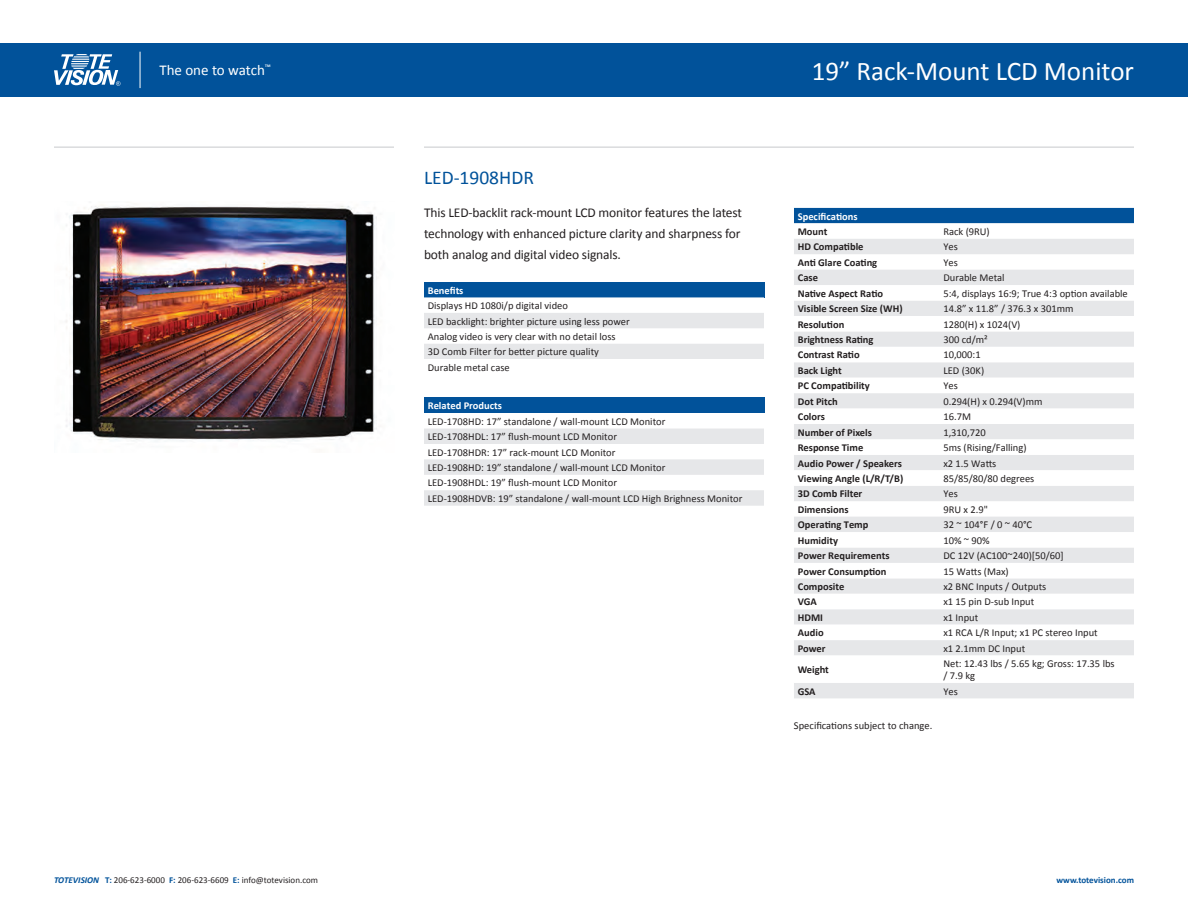
<style>
.page{position:relative;width:1188px;height:918px;background:#fff}
.page>*{position:absolute;margin:0;border:0;box-sizing:border-box;transform-origin:0 0}
.t1{font:27px "Calibri";color:#fff}
.t2{font:19.5px "Calibri";color:#01529a}
.t3{font:15px "Calibri";color:#fff}
.t4{font:13.5px/21px "Calibri";letter-spacing:-.01em;color:#231f20;text-align:justify}
.t5{font:10.5px/12px "Calibri";color:#231f20}
.t6{font:700 10.5px "Calibri";color:#231f20}
.t7{font:700 10.5px "Calibri";color:#fff}
.t8{font:9px "Calibri";color:#231f20}
.t9{font:700 9px "Calibri";color:#01529a}
.s1{font-weight:700;font-style:italic;color:#01529a}
.s2{font-weight:700;color:#01529a}
</style>
<div class="page">
<div style="left:0;top:43px;width:1188px;height:54px;background:#01529a"></div>
<svg style="left:54px;top:54px;width:66px;height:32px"></svg>
<hr style="left:140px;top:52px;width:1px;height:36px;background:#fff">
<div style="left:794px;top:208px;width:340px;height:15px;background:#01529a"></div>
<svg style="left:794px;top:239px;width:340px;height:459px;fill:#e6e7e9"></svg>
<svg style="left:794px;top:285px;width:340px;height:398px"></svg>
<div style="left:424px;top:282px;width:340px;height:15px;background:#01529a"></div>
<svg style="left:424px;top:297px;width:340px;height:62px"></svg>
<hr style="left:54px;top:146px;width:340px;height:2px;background:#dadbdd">
<hr style="left:424px;top:146px;width:710px;height:2px;background:#dadbdd">
<img style="left:65px;top:204px;width:312px;height:238px">
<div style="left:424px;top:398px;width:340px;height:15px;background:#01529a"></div>
<svg style="left:424px;top:428px;width:340px;height:78px"></svg>
<p class="t3" style="left:159px;top:60px;width:113px">The one to watch<sup>™</sup></p>
<p class="t1" style="left:812px;top:54px;width:324px">19” Rack-Mount LCD Monitor</p>
<p class="t2" style="left:424px;top:165px;width:111px">LED-1908HDR</p>
<p class="t4" style="left:424px;top:202px;width:320px">This LED-backlit rack-mount LCD monitor features the latest technology with enhanced picture clarity and sharpness for both analog and digital video signals.</p>
<p class="t7" style="left:428px;top:283px;width:37px">Benefits</p>
<p class="t5" style="left:428px;top:300px;width:142px">Displays HD 1080i/p digital video</p>
<p class="t5" style="left:428px;top:315px;width:204px">LED backlight: brighter picture using less power</p>
<p class="t5" style="left:428px;top:331px;width:189px">Analog video is very clear with no detail loss</p>
<p class="t5" style="left:428px;top:346px;width:173px">3D Comb Filter for better picture quality</p>
<p class="t5" style="left:428px;top:361px;width:83px">Durable metal case</p>
<p class="t7" style="left:428px;top:399px;width:76px">Related Products</p>
<p class="t5" style="left:428px;top:415px;width:239px">LED-1708HD: 17” standalone / wall-mount LCD Monitor</p>
<p class="t5" style="left:428px;top:431px;width:191px">LED-1708HDL: 17” flush-mount LCD Monitor</p>
<p class="t5" style="left:428px;top:446px;width:189px">LED-1708HDR: 17” rack-mount LCD Monitor</p>
<p class="t5" style="left:428px;top:462px;width:239px">LED-1908HD: 19” standalone / wall-mount LCD Monitor</p>
<p class="t5" style="left:428px;top:477px;width:191px">LED-1908HDL: 19” flush-mount LCD Monitor</p>
<p class="t5" style="left:428px;top:492px;width:316px">LED-1908HDVB: 19” standalone / wall-mount LCD High Brighness Monitor</p>
<p class="t7" style="left:798px;top:209px;width:61px">Specifications</p>
<p class="t6" style="left:798px;top:225px;width:31px">Mount</p>
<p class="t5" style="left:943px;top:226px;width:48px">Rack (9RU)</p>
<p class="t6" style="left:798px;top:240px;width:67px">HD Compatible</p>
<p class="t5" style="left:943px;top:241px;width:16px">Yes</p>
<p class="t6" style="left:798px;top:256px;width:81px">Anti Glare Coating</p>
<p class="t5" style="left:943px;top:256px;width:16px">Yes</p>
<p class="t6" style="left:798px;top:271px;width:22px">Case</p>
<p class="t5" style="left:943px;top:272px;width:63px">Durable Metal</p>
<p class="t6" style="left:798px;top:287px;width:87px">Native Aspect Ratio</p>
<p class="t5" style="left:943px;top:287px;width:186px">5:4, displays 16:9; True 4:3 option available</p>
<p class="t6" style="left:798px;top:302px;width:106px">Visible Screen Size (WH)</p>
<p class="t5" style="left:943px;top:303px;width:132px">14.8” x 11.8” / 376.3 x 301mm</p>
<p class="t6" style="left:798px;top:317px;width:48px">Resolution</p>
<p class="t5" style="left:943px;top:318px;width:79px">1280(H) x 1024(V)</p>
<p class="t6" style="left:798px;top:333px;width:77px">Brightness Rating</p>
<p class="t5" style="left:943px;top:334px;width:46px">300 cd/m²</p>
<p class="t6" style="left:798px;top:348px;width:63px">Contrast Ratio</p>
<p class="t5" style="left:943px;top:349px;width:39px">10,000:1</p>
<p class="t6" style="left:798px;top:364px;width:46px">Back Light</p>
<p class="t5" style="left:943px;top:364px;width:42px">LED (30K)</p>
<p class="t6" style="left:798px;top:379px;width:74px">PC Compatibility</p>
<p class="t5" style="left:943px;top:380px;width:16px">Yes</p>
<p class="t6" style="left:798px;top:395px;width:41px">Dot Pitch</p>
<p class="t5" style="left:943px;top:395px;width:101px">0.294(H) x 0.294(V)mm</p>
<p class="t6" style="left:798px;top:410px;width:29px">Colors</p>
<p class="t5" style="left:943px;top:411px;width:29px">16.7M</p>
<p class="t6" style="left:798px;top:425px;width:76px">Number of Pixels</p>
<p class="t5" style="left:943px;top:426px;width:44px">1,310,720</p>
<p class="t6" style="left:798px;top:441px;width:67px">Response Time</p>
<p class="t5" style="left:943px;top:442px;width:85px">5ms (Rising/Falling)</p>
<p class="t6" style="left:798px;top:456px;width:106px">Audio Power / Speakers</p>
<p class="t5" style="left:943px;top:457px;width:55px">x2 1.5 Watts</p>
<p class="t6" style="left:798px;top:472px;width:107px">Viewing Angle (L/R/T/B)</p>
<p class="t5" style="left:943px;top:473px;width:93px">85/85/80/80 degrees</p>
<p class="t6" style="left:798px;top:487px;width:66px">3D Comb Filter</p>
<p class="t5" style="left:943px;top:488px;width:16px">Yes</p>
<p class="t6" style="left:798px;top:503px;width:52px">Dimensions</p>
<p class="t5" style="left:943px;top:503px;width:46px">9RU x 2.9"</p>
<p class="t6" style="left:798px;top:518px;width:72px">Operating Temp</p>
<p class="t5" style="left:943px;top:519px;width:90px">32 ~ 104°F / 0 ~ 40°C</p>
<p class="t6" style="left:798px;top:534px;width:42px">Humidity</p>
<p class="t5" style="left:943px;top:534px;width:48px">10% ~ 90%</p>
<p class="t6" style="left:798px;top:549px;width:93px">Power Requirements</p>
<p class="t5" style="left:943px;top:550px;width:122px">DC 12V (AC100~240)[50/60]</p>
<p class="t6" style="left:798px;top:564px;width:90px">Power Consumption</p>
<p class="t5" style="left:943px;top:565px;width:67px">15 Watts (Max)</p>
<p class="t6" style="left:798px;top:580px;width:48px">Composite</p>
<p class="t5" style="left:943px;top:581px;width:104px">x2 BNC Inputs / Outputs</p>
<p class="t6" style="left:798px;top:595px;width:21px">VGA</p>
<p class="t5" style="left:943px;top:596px;width:92px">x1 15 pin D-sub Input</p>
<p class="t6" style="left:798px;top:611px;width:27px">HDMI</p>
<p class="t5" style="left:943px;top:611px;width:36px">x1 Input</p>
<p class="t6" style="left:798px;top:626px;width:27px">Audio</p>
<p class="t5" style="left:943px;top:627px;width:156px">x1 RCA L/R Input; x1 PC stereo Input</p>
<p class="t6" style="left:798px;top:642px;width:29px">Power</p>
<p class="t5" style="left:943px;top:642px;width:83px">x1 2.1mm DC Input</p>
<p class="t6" style="left:798px;top:663px;width:33px">Weight</p>
<p class="t5" style="left:943px;top:658px;width:173px">Net: 12.43 lbs / 5.65 kg; Gross: 17.35 lbs / 7.9 kg</p>
<p class="t6" style="left:798px;top:684px;width:19px">GSA</p>
<p class="t5" style="left:943px;top:685px;width:16px">Yes</p>
<p class="t5" style="left:794px;top:720px;width:140px">Specifications subject to change.</p>
<p class="t8" style="left:54px;top:875px;width:266px"><span class="s1">TOTEVISION</span> <span class="s2">T:</span> 206-623-6000 <span class="s2">F:</span> 206-623-6609 <span class="s2">E:</span> info@totevision.com</p>
<p class="t9" style="left:1057px;top:875px;width:79px">www.totevision.com</p>
</div>
